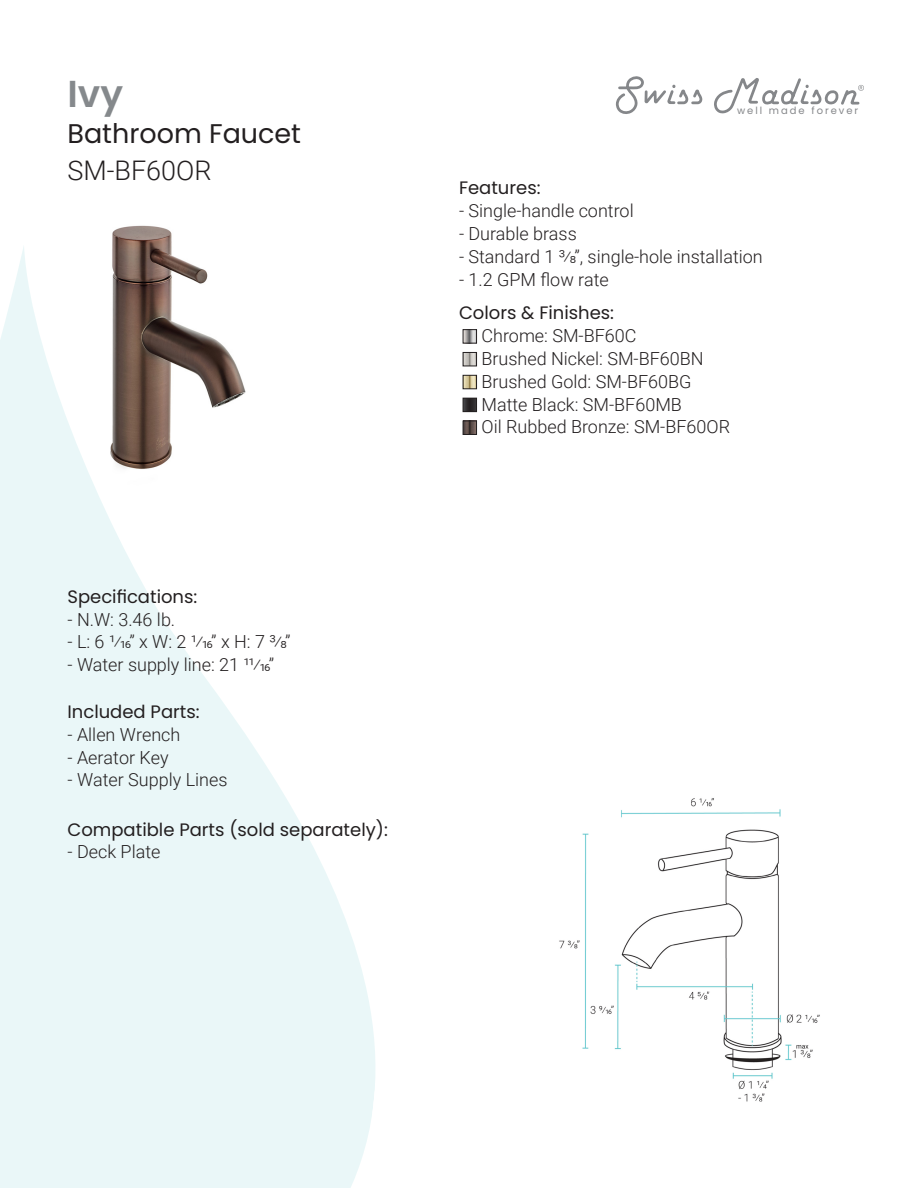
<style>
.page{position:relative;width:918px;height:1188px;background:#fff}
.page>*{position:absolute;margin:0;border:0;box-sizing:border-box;transform-origin:0 0}
.t1{font:600 37.5px "Poppins";color:#85898c}
.t2{font:27px "Poppins";color:#231f20}
.t3{font:300 27px "Roboto";color:#231f20}
.t4{font:300 18px "Roboto";color:#231f20}
.t5{font:18px "Poppins";color:#231f20}
.t6{font:9.9px "Poppins";letter-spacing:.2em;color:#85878a}
</style>
<div class="page">
<svg style="left:616px;top:76px;width:87px;height:38px"></svg>
<svg style="left:714px;top:78px;width:150px;height:36px"></svg>
<img style="left:112px;top:225px;width:60px;height:19px">
<svg style="left:0;top:244px;width:375px;height:944px;fill:#eaf7f8"></svg>
<img style="left:559px;top:798px;width:261px;height:304px">
<img style="left:465px;top:331px;width:10px;height:10px">
<div style="left:463px;top:329px;width:14px;height:14px;border:1px solid #231f20"></div>
<img style="left:465px;top:354px;width:10px;height:10px">
<div style="left:463px;top:352px;width:14px;height:14px;border:1px solid #231f20"></div>
<img style="left:465px;top:377px;width:10px;height:10px">
<div style="left:463px;top:375px;width:14px;height:14px;border:1px solid #231f20"></div>
<img style="left:465px;top:400px;width:10px;height:10px">
<div style="left:463px;top:398px;width:14px;height:14px;border:1px solid #231f20"></div>
<img style="left:465px;top:423px;width:10px;height:10px">
<div style="left:463px;top:421px;width:14px;height:14px;border:1px solid #231f20"></div>
<p class="t1" style="left:68px;top:72px;width:57px">Ivy</p>
<p class="t2" style="left:68px;top:118px;width:235px">Bathroom Faucet</p>
<p class="t3" style="left:68px;top:152px;width:146px">SM-BF60OR</p>
<p class="t5" style="left:68px;top:586px;width:131px">Specifications:</p>
<p class="t4" style="left:68px;top:607px;width:109px">- N.W: 3.46 lb.</p>
<p class="t4" style="left:68px;top:629px;width:225px">- L: 6 1/16” x W: 2 1/16” x H: 7 3/8”</p>
<p class="t4" style="left:68px;top:652px;width:208px">- Water supply line: 21 11/16”</p>
<p class="t5" style="left:68px;top:701px;width:134px">Included Parts:</p>
<p class="t4" style="left:68px;top:722px;width:114px">- Allen Wrench</p>
<p class="t4" style="left:68px;top:745px;width:103px">- Aerator Key</p>
<p class="t4" style="left:68px;top:767px;width:162px">- Water Supply Lines</p>
<p class="t5" style="left:68px;top:819px;width:322px">Compatible Parts (sold separately):</p>
<p class="t4" style="left:68px;top:839px;width:94px">- Deck Plate</p>
<p class="t6" style="left:737px;top:105px;width:123px">well made forever</p>
<p class="t5" style="left:459px;top:178px;width:83px">Features:</p>
<p class="t4" style="left:459px;top:198px;width:176px">- Single-handle control</p>
<p class="t4" style="left:459px;top:221px;width:119px">- Durable brass</p>
<p class="t4" style="left:459px;top:244px;width:305px">- Standard 1 3/8”, single-hole installation</p>
<p class="t4" style="left:459px;top:267px;width:151px">- 1.2 GPM flow rate</p>
<p class="t5" style="left:459px;top:303px;width:157px">Colors &amp; Finishes:</p>
<p class="t4" style="left:482px;top:323px;width:157px">Chrome: SM-BF60C</p>
<p class="t4" style="left:482px;top:346px;width:224px">Brushed Nickel: SM-BF60BN</p>
<p class="t4" style="left:482px;top:369px;width:212px">Brushed Gold: SM-BF60BG</p>
<p class="t4" style="left:482px;top:392px;width:202px">Matte Black: SM-BF60MB</p>
<p class="t4" style="left:482px;top:414px;width:250px">Oil Rubbed Bronze: SM-BF60OR</p>
</div>
